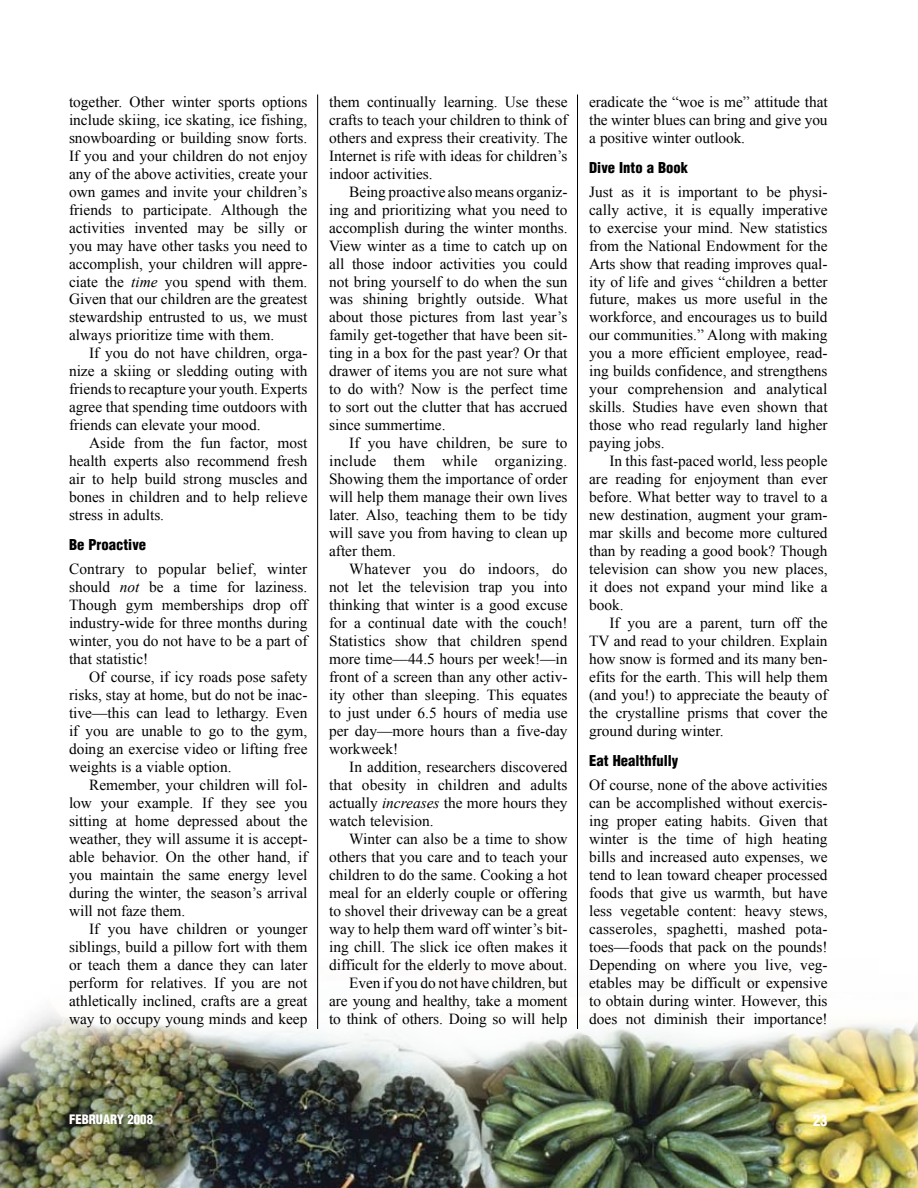
<style>
.page{position:relative;width:918px;height:1188px;background:#fff}
.page>*{position:absolute;margin:0;border:0;box-sizing:border-box;transform-origin:0 0}
.t1{font:15.3px/18px "Times New Roman";color:#000;text-align:justify}
.t2{font:900 condensed 14.7px "Helvetica";color:#000}
.t3{font:900 condensed 14.7px "Helvetica";color:#fff}
.t4{font:900 condensed 12.75px "Helvetica";color:#fff}
.s1{font-style:italic}
</style>
<div class="page">
<img style="left:0;top:959px;width:918px;height:229px">
<hr style="left:317px;top:94px;width:1px;height:935px;background:#000">
<hr style="left:577px;top:94px;width:1px;height:935px;background:#000">
<p class="t1" style="left:69px;top:92px;width:240px">together. Other winter sports options include skiing, ice skating, ice fishing, snowboarding or building snow forts.<br>If you and your children do not enjoy any of the above activities, create your own games and invite your children’s friends to participate. Although the activities invented may be silly or you may have other tasks you need to accomplish, your children will appre&shy;ciate the <span class="s1">time</span> you spend with them.<br>Given that our children are the greatest stewardship entrusted to us, we must always prioritize time with them.</p>
<p class="t1" style="left:69px;top:344px;width:240px;text-indent:20px">If you do not have children, orga&shy;nize a skiing or sledding outing with friends to recapture your youth. Experts agree that spending time outdoors with friends can elevate your mood.</p>
<p class="t1" style="left:69px;top:434px;width:240px;text-indent:20px">Aside from the fun factor, most health experts also recommend fresh air to help build strong muscles and bones in children and to help relieve stress in adults.</p>
<p class="t2" style="left:69px;top:536px;width:79px">Be Proactive</p>
<p class="t1" style="left:69px;top:560px;width:240px">Contrary to popular belief, winter should <span class="s1">not</span> be a time for laziness.<br>Though gym memberships drop off industry-wide for three months during winter, you do not have to be a part of that statistic!</p>
<p class="t1" style="left:69px;top:668px;width:240px;text-indent:20px">Of course, if icy roads pose safety risks, stay at home, but do not be inac&shy;tive—this can lead to lethargy. Even if you are unable to go to the gym, doing an exercise video or lifting free weights is a viable option.</p>
<p class="t1" style="left:69px;top:776px;width:240px;text-indent:20px">Remember, your children will fol&shy;low your example. If they see you sitting at home depressed about the weather, they will assume it is accept&shy;able behavior. On the other hand, if you maintain the same energy level during the winter, the season’s arrival will not faze them.</p>
<p class="t1" style="left:69px;top:920px;width:240px;text-indent:20px">If you have children or younger siblings, build a pillow fort with them or teach them a dance they can later perform for relatives. If you are not athletically inclined, crafts are a great way to occupy young minds and keep</p>
<p class="t1" style="left:329px;top:92px;width:240px">them continually learning. Use these crafts to teach your children to think of others and express their creativity. The Internet is rife with ideas for children’s indoor activities.</p>
<p class="t1" style="left:329px;top:182px;width:240px;text-indent:20px">Being proactive also means organiz&shy;ing and prioritizing what you need to accomplish during the winter months.<br>View winter as a time to catch up on all those indoor activities you could not bring yourself to do when the sun was shining brightly outside. What about those pictures from last year’s family get-together that have been sit&shy;ting in a box for the past year? Or that drawer of items you are not sure what to do with? Now is the perfect time to sort out the clutter that has accrued since summertime.</p>
<p class="t1" style="left:329px;top:434px;width:240px;text-indent:20px">If you have children, be sure to include them while organizing.<br>Showing them the importance of order will help them manage their own lives later. Also, teaching them to be tidy will save you from having to clean up after them.</p>
<p class="t1" style="left:329px;top:560px;width:240px;text-indent:20px">Whatever you do indoors, do not let the television trap you into thinking that winter is a good excuse for a continual date with the couch!<br>Statistics show that children spend more time—44.5 hours per week!—in front of a screen than any other activ&shy;ity other than sleeping. This equates to just under 6.5 hours of media use per day—more hours than a five-day workweek!</p>
<p class="t1" style="left:329px;top:758px;width:240px;text-indent:20px">In addition, researchers discovered that obesity in children and adults actually <span class="s1">increases</span> the more hours they watch television.</p>
<p class="t1" style="left:329px;top:830px;width:240px;text-align:right">Winter can also be a time to show others that you care and to teach your children to do the same. Cooking a hot meal for an elderly couple or offering to shovel their driveway can be a great way to help them ward off winter’s bit&shy;ing chill. The slick ice often makes it difficult for the elderly to move about.<br>Even if you do not have children, but are young and healthy, take a moment to think of others. Doing so will help</p>
<p class="t1" style="left:589px;top:92px;width:240px">eradicate the “woe is me” attitude that the winter blues can bring and give you a positive winter outlook.</p>
<p class="t2" style="left:589px;top:158px;width:101px">Dive Into a Book</p>
<p class="t1" style="left:589px;top:182px;width:240px">Just as it is important to be physi&shy;cally active, it is equally imperative to exercise your mind. New statistics from the National Endowment for the Arts show that reading improves qual&shy;ity of life and gives “children a better future, makes us more useful in the workforce, and encourages us to build our communities.” Along with making you a more efficient employee, read&shy;ing builds confidence, and strengthens your comprehension and analytical skills. Studies have even shown that those who read regularly land higher paying jobs.</p>
<p class="t1" style="left:589px;top:452px;width:240px;text-indent:20px">In this fast-paced world, less people are reading for enjoyment than ever before. What better way to travel to a new destination, augment your gram&shy;mar skills and become more cultured than by reading a good book? Though television can show you new places, it does not expand your mind like a book.</p>
<p class="t1" style="left:589px;top:614px;width:240px;text-indent:20px">If you are a parent, turn off the TV and read to your children. Explain how snow is formed and its many ben&shy;efits for the earth. This will help them (and you!) to appreciate the beauty of the crystalline prisms that cover the ground during winter.</p>
<p class="t2" style="left:589px;top:752px;width:91px">Eat Healthfully</p>
<p class="t1" style="left:589px;top:776px;width:240px">Of course, none of the above activities can be accomplished without exercis&shy;ing proper eating habits. Given that winter is the time of high heating bills and increased auto expenses, we tend to lean toward cheaper processed foods that give us warmth, but have less vegetable content: heavy stews, casseroles, spaghetti, mashed pota&shy;toes—foods that pack on the pounds!<br>Depending on where you live, veg&shy;etables may be difficult or expensive to obtain during winter. However, this does not diminish their importance!</p>
<p class="t4" style="left:69px;top:1112px;width:86px">February 2008</p>
<p class="t3" style="left:813px;top:1111px;width:15px">23</p>
</div>
